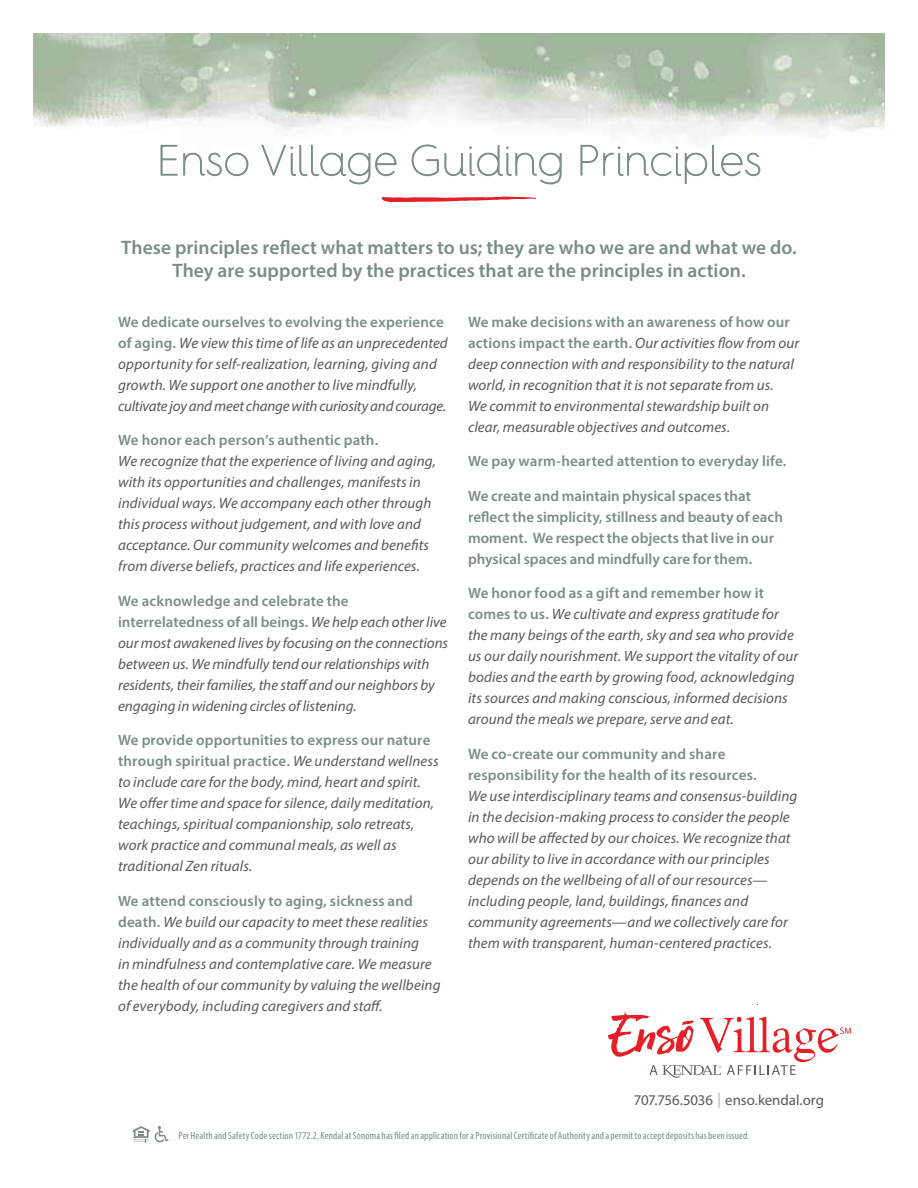
<style>
.page{position:relative;width:918px;height:1188px;background:#fff}
.page>*{position:absolute;margin:0;border:0;box-sizing:border-box;transform-origin:0 0}
.t1{font:600 19.5px/22.5px "Myriad Pro";letter-spacing:.005em;color:#7a8e84;text-align:center}
.t2{font:italic 15px/21px "Myriad Pro";letter-spacing:.01em;color:#59595b}
.t3{font:600 15px/21px "Myriad Pro";letter-spacing:.01em;color:#7a8e84}
.t4{font:14.85px "Myriad Pro";letter-spacing:-.005em;color:#59595b}
.t5{font:condensed 10.5px "Myriad Pro";letter-spacing:.015em;color:#7a8e84}
.s1{font-weight:400;font-style:italic;color:#59595b}
.s2{font-stretch:condensed}
</style>
<div class="page">
<svg style="left:133px;top:1126px;width:36px;height:16px"></svg>
<svg style="left:608px;top:1012px;width:243px;height:66px"></svg>
<img style="left:34px;top:34px;width:850px;height:163px">
<svg style="left:382px;top:197px;width:154px;height:5px"></svg>
<svg style="left:160px;top:144px;width:89px;height:33px"></svg>
<svg style="left:261px;top:144px;width:136px;height:41px"></svg>
<svg style="left:411px;top:144px;width:151px;height:41px"></svg>
<svg style="left:580px;top:144px;width:181px;height:40px"></svg>
<p class="t1" style="left:121px;top:236px;width:677px">These principles refect what matters to us; they are who we are and what we do.<br>They are supported by the practices that are the principles in action.</p>
<h2 class="t3" style="left:118px;top:311px;width:331px">We dedicate ourselves to evolving the experience of aging. <span class="s1">We view this time of life as an unprecedented</span></h2>
<p class="t2" style="left:118px;top:353px;width:330px">opportunity for self-realization, learning, giving and growth. We support one another to live mindfully, cultivate joy and meet change with curiosity and courage.</p>
<h2 class="t3" style="left:118px;top:430px;width:262px">We honor each person’s authentic path.</h2>
<p class="t2" style="left:118px;top:451px;width:319px">We recognize that the experience of living and aging, with its opportunities and challenges, manifests in individual ways. We accompany each other through this process without judgement, and with love and acceptance. Our community welcomes and benefts from diverse beliefs, practices and life experiences.</p>
<h2 class="t3" style="left:118px;top:590px;width:330px">We acknowledge and celebrate the interrelatedness of all beings. <span class="s1">We help each other live</span></h2>
<p class="t2" style="left:118px;top:632px;width:331px">our most awakened lives by focusing on the connections between us. We mindfully tend our relationships with residents, their families, the staf and our neighbors by engaging in widening circles of listening.</p>
<h2 class="t3" style="left:118px;top:730px;width:322px">We provide opportunities to express our nature through spiritual practice. <span class="s1">We understand wellness</span></h2>
<p class="t2" style="left:118px;top:772px;width:318px">to include care for the body, mind, heart and spirit.<br>We ofer time and space for silence, daily meditation, teachings, spiritual companionship, solo retreats, work practice and communal meals, as well as traditional Zen rituals.</p>
<h2 class="t3" style="left:118px;top:890px;width:311px">We attend consciously to aging, sickness and death. <span class="s1">We build our capacity to meet these realities</span></h2>
<p class="t2" style="left:118px;top:932px;width:324px">individually and as a community through training<br>in mindfulness and contemplative care. We measure the health of our community by valuing the wellbeing of everybody, including caregivers and staf.</p>
<h2 class="t3" style="left:468px;top:311px;width:333px">We make decisions with an awareness of how our actions impact the earth. <span class="s1">Our activities fow from our</span></h2>
<p class="t2" style="left:468px;top:353px;width:327px">deep connection with and responsibility to the natural world, in recognition that it is not separate from us.<br>We commit to environmental stewardship built on clear, measurable objectives and outcomes.</p>
<h2 class="t3" style="left:468px;top:451px;width:320px">We pay warm-hearted attention to everyday life.</h2>
<p class="t3" style="left:468px;top:485px;width:316px">We create and maintain physical spaces that refect the simplicity, stillness and beauty of each moment. We respect the objects that live in our physical spaces and mindfully care for them.</p>
<h2 class="t3" style="left:468px;top:583px;width:312px">We honor food as a gift and remember how it comes to us. <span class="s1">We cultivate and express gratitude for</span></h2>
<p class="t2" style="left:468px;top:625px;width:332px">the many beings of the earth, sky and sea who provide us our daily nourishment. We support the vitality of our bodies and the earth by growing food, acknowledging its sources and making conscious, informed decisions around the meals we prepare, serve and eat.</p>
<h2 class="t3" style="left:468px;top:743px;width:290px">We co-create our community and share responsibility for the health of its resources.</h2>
<p class="t2" style="left:468px;top:785px;width:331px">We use interdisciplinary teams and consensus-building in the decision-making process to consider the people who will be afected by our choices. We recognize that our ability to live in accordance with our principles depends on the wellbeing of all of our resources— including people, land, buildings, fnances and community agreements—and we collectively care for them with transparent, human-centered practices.</p>
<p class="t4" style="left:634px;top:1091px;width:192px">707.756.5036 <span class="s2">|</span> enso.kendal.org</p>
<p class="t5" style="left:178px;top:1129px;width:573px">Per Health and Safety Code section 1772.2, Kendal at Sonoma has filed an application for a Provisional Certificate of Authority and a permit to accept deposits has been issued.</p>
</div>
